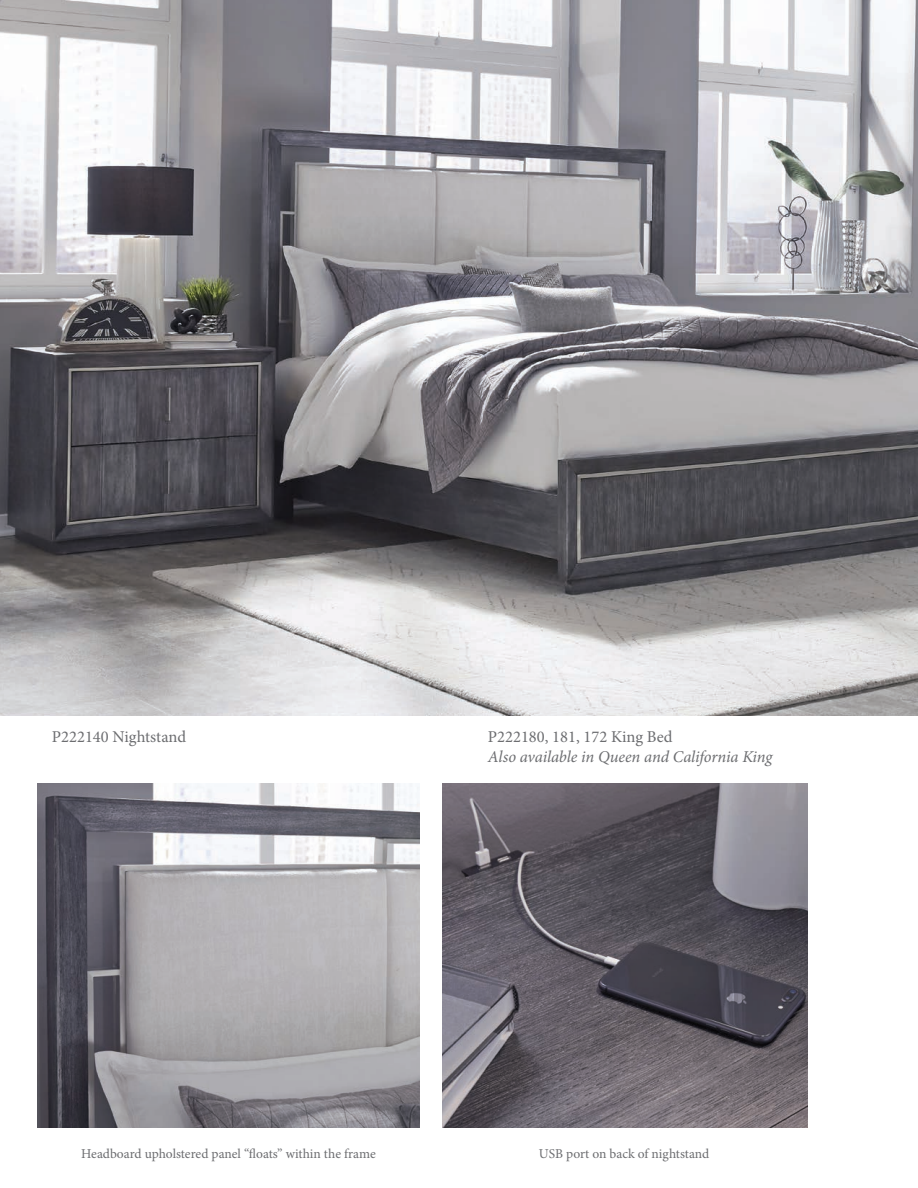
<style>
.page{position:relative;width:918px;height:1188px;background:#fff}
.page>*{position:absolute;margin:0;border:0;box-sizing:border-box;transform-origin:0 0}
.t1{font:16.5px "Minion Pro";color:#6c6d70}
.t2{font:italic 16.5px "Minion Pro";letter-spacing:-.01em;color:#6c6d70}
.t3{font:13.5px "Minion Pro";letter-spacing:-.005em;color:#6c6d70}
</style>
<div class="page">
<img style="left:0;top:0;width:918px;height:716px">
<img style="left:38px;top:783px;width:381px;height:344px">
<img style="left:442px;top:783px;width:366px;height:344px">
<p class="t1" style="left:52px;top:726px;width:136px">P222140 Nightstand</p>
<p class="t1" style="left:488px;top:726px;width:186px">P222180, 181, 172 King Bed</p>
<p class="t2" style="left:488px;top:746px;width:286px">Also available in Queen and California King</p>
<p class="t3" style="left:81px;top:1144px;width:296px">Headboard upholstered panel “floats” within the frame</p>
<p class="t3" style="left:539px;top:1145px;width:172px">USB port on back of nightstand</p>
</div>
